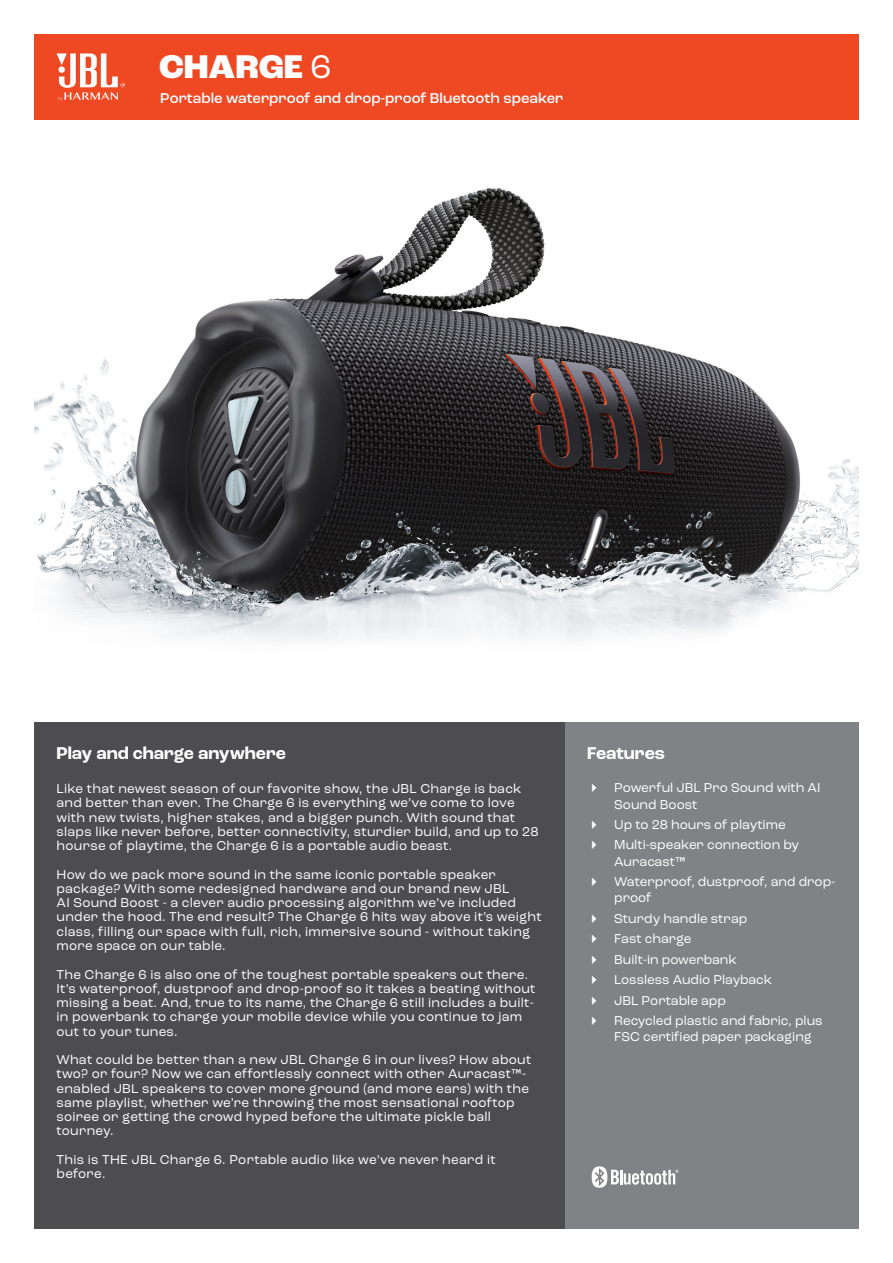
<style>
.page{position:relative;width:893px;height:1263px;background:#fff}
.page>*{position:absolute;margin:0;border:0;box-sizing:border-box;transform-origin:0 0}
.t1{font:800 34.5px "Roc Grotesk";color:#fff}
.t2{font:700 18px "Roc Grotesk";color:#fff}
.t3{font:500 15px "Roc Grotesk";color:#fff}
.t4{font:13.5px/14.2px "Roc Grotesk";letter-spacing:.02em;color:#fff}
.t5{font:13.5px/20.4px "Roc Grotesk";color:#fff}
.s1{font-weight:400}
</style>
<div class="page">
<img style="left:34px;top:188px;width:825px;height:453px">
<div style="left:565px;top:723px;width:294px;height:506px;background:#808285"></div>
<div style="left:34px;top:723px;width:531px;height:506px;background:#4d4d4f"></div>
<div style="left:34px;top:34px;width:825px;height:85px;background:#ef4923"></div>
<svg style="left:57px;top:53px;width:68px;height:48px"></svg>
<svg style="left:592px;top:1166px;width:86px;height:22px"></svg>
<h1 class="t1" style="left:159px;top:45px;width:174px">CHARGE <span class="s1">6</span></h1>
<p class="t3" style="left:160px;top:89px;width:405px">Portable waterproof and drop-proof Bluetooth speaker</p>
<h2 class="t2" style="left:57px;top:742px;width:231px">Play and charge anywhere</h2>
<p class="t4" style="left:57px;top:781px;width:484px">Like that newest season of our favorite show, the JBL Charge is back and better than ever. The Charge 6 is everything we’ve come to love with new twists, higher stakes, and a bigger punch. With sound that slaps like never before, better connectivity, sturdier build, and up to 28 hourse of playtime, the Charge 6 is a portable audio beast.</p>
<p class="t4" style="left:57px;top:867px;width:487px">How do we pack more sound in the same iconic portable speaker package? With some redesigned hardware and our brand new JBL<br>AI Sound Boost - a clever audio processing algorithm we’ve included under the hood. The end result? The Charge 6 hits way above it’s weight class, filling our space with full, rich, immersive sound - without taking more space on our table.</p>
<p class="t4" style="left:57px;top:967px;width:480px">The Charge 6 is also one of the toughest portable speakers out there.<br>It’s waterproof, dustproof and drop-proof so it takes a beating without missing a beat. And, true to its name, the Charge 6 still includes a built&shy;in powerbank to charge your mobile device while you continue to jam out to your tunes.</p>
<p class="t4" style="left:57px;top:1052px;width:476px">What could be better than a new JBL Charge 6 in our lives? How about two? or four? Now we can effortlessly connect with other Auracast™- enabled JBL speakers to cover more ground (and more ears) with the same playlist, whether we’re throwing the most sensational rooftop soiree or getting the crowd hyped before the ultimate pickle ball tourney.</p>
<p class="t4" style="left:57px;top:1152px;width:441px">This is THE JBL Charge 6. Portable audio like we’ve never heard it before.</p>
<h2 class="t2" style="left:587px;top:742px;width:79px">Features</h2>
<p class="t5" style="left:614px;top:780px;width:208px;line-height:16.2px">Powerful JBL Pro Sound with AI<br>Sound Boost</p>
<p class="t5" style="left:614px;top:814px;width:186px">Up to 28 hours of playtime<br>Multi-speaker connection by</p>
<p class="t5" style="left:614px;top:851px;width:222px">Auracast™<br>Waterproof, dustproof, and drop-</p>
<p class="t5" style="left:614px;top:888px;width:210px">proof<br>Sturdy handle strap<br>Fast charge<br>Built-in powerbank<br>Lossless Audio Playback<br>JBL Portable app<br>Recycled plastic and fabric, plus</p>
<p class="t5" style="left:614px;top:1026px;width:199px">FSC certified paper packaging</p>
</div>
